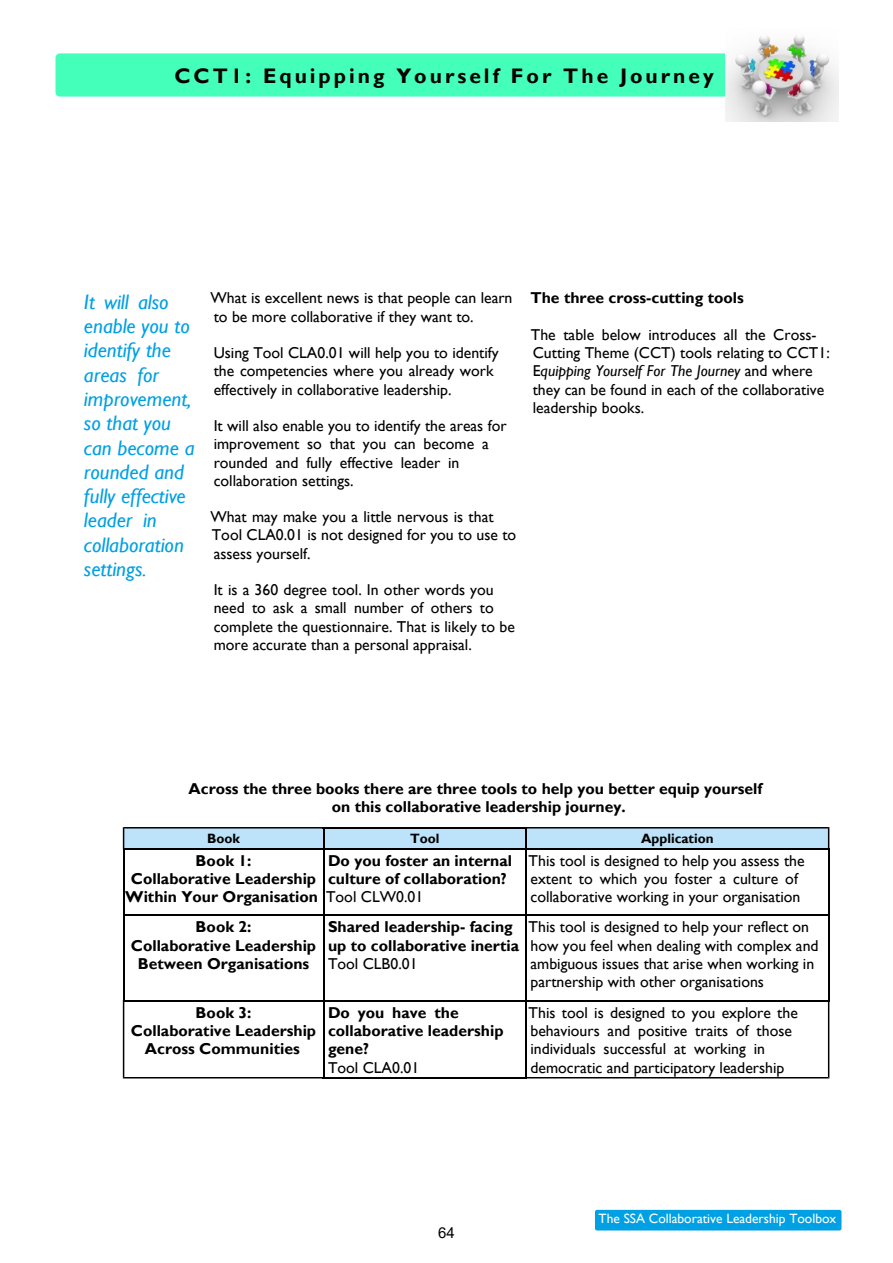
<style>
.page{position:relative;width:893px;height:1263px;background:#fff}
.page>*{position:absolute;margin:0;border:0;box-sizing:border-box;transform-origin:0 0}
.t1{font:italic 21px/24.3px "Gill Sans";color:#00a0e4}
.t2{font:700 21px "Gill Sans";letter-spacing:.145em;color:#000}
.t3{font:15.75px/18.3px "Gill Sans";color:#000}
.t4{font:700 15.75px/18.3px "Gill Sans";color:#000;text-align:center}
.t5{font:15px "Arial";color:#000}
.t6{font:13.5px "Gill Sans";color:#fff}
.t7{font:700 13.5px "Gill Sans";color:#000}
.s1{font-style:italic}
</style>
<div class="page">
<div style="left:56px;top:53px;width:783px;height:44px;background:#43ffba;border-radius:4px"></div>
<img style="left:726px;top:36px;width:113px;height:86px">
<div style="left:595px;top:1210px;width:246px;height:20px;background:#00a0e4;border-radius:2px"></div>
<div style="left:323px;top:828px;width:203px;height:21px;background:#bce3fa"></div>
<hr style="left:323px;top:827px;width:204px;height:1px;background:#000">
<hr style="left:323px;top:848px;width:204px;height:1px;background:#000">
<hr style="left:123px;top:914px;width:201px;height:2px;background:#000">
<hr style="left:323px;top:914px;width:204px;height:2px;background:#000">
<hr style="left:525px;top:914px;width:304px;height:2px;background:#000">
<hr style="left:323px;top:1000px;width:204px;height:1px;background:#000">
<hr style="left:323px;top:1077px;width:204px;height:1px;background:#000">
<hr style="left:123px;top:848px;width:1px;height:68px;background:#000">
<hr style="left:123px;top:914px;width:1px;height:87px;background:#000">
<svg style="left:123px;top:1000px;width:200px;height:78px"></svg>
<svg style="left:123px;top:827px;width:201px;height:22px;background:#a4c6da"></svg>
<hr style="left:323px;top:848px;width:1px;height:68px;background:#000">
<hr style="left:323px;top:914px;width:1px;height:87px;background:#000">
<hr style="left:323px;top:1000px;width:1px;height:78px;background:#000">
<hr style="left:525px;top:848px;width:2px;height:68px;background:#000">
<hr style="left:525px;top:914px;width:2px;height:87px;background:#000">
<svg style="left:525px;top:827px;width:304px;height:22px;background:#a4c7db"></svg>
<hr style="left:828px;top:848px;width:1px;height:68px;background:#000">
<hr style="left:828px;top:914px;width:1px;height:87px;background:#000">
<svg style="left:525px;top:1000px;width:304px;height:78px"></svg>
<h1 class="t2" style="left:174px;top:68px;width:541px">CCT1: Equipping Yourself For The Journey</h1>
<h1 class="t1" style="left:84px;top:292px;width:112px">It will also enable you to identify the areas for improvement, so that you can become a rounded and fully effective leader in collaboration settings.</h1>
<p class="t3" style="left:210px;top:291px;width:304px">What is excellent news is that people can learn to be more collaborative if they want to.</p>
<p class="t3" style="left:214px;top:345px;width:287px">Using Tool CLA0.01 will help you to identify the competencies where you already work effectively in collaborative leadership.</p>
<p class="t3" style="left:214px;top:418px;width:294px">It will also enable you to identify the areas for improvement so that you can become a rounded and fully effective leader in collaboration settings.</p>
<p class="t3" style="left:210px;top:509px;width:307px">What may make you a little nervous is that<br>Tool CLA0.01 is not designed for you to use to assess yourself.</p>
<p class="t3" style="left:214px;top:582px;width:303px">It is a 360 degree tool. In other words you need to ask a small number of others to complete the questionnaire. That is likely to be more accurate than a personal appraisal.</p>
<p class="t4" style="left:530px;top:291px;width:215px">The three cross-cutting tools</p>
<p class="t3" style="left:531px;top:327px;width:301px">The table below introduces all the Cross-Cutting Theme (CCT) tools relating to CCT1:<br>E<span class="s1">quipping Yourself For The Journey</span> and where they can be found in each of the collaborative leadership books.</p>
<p class="t4" style="left:189px;top:781px;width:575px">Across the three books there are three tools to help you better equip yourself on this collaborative leadership journey.</p>
<p class="t7" style="left:207px;top:833px;width:34px">Book</p>
<p class="t7" style="left:410px;top:833px;width:31px">Tool</p>
<p class="t7" style="left:641px;top:833px;width:74px">Application</p>
<p class="t4" style="left:125px;top:853px;width:194px">Book 1:<br>Collaborative Leadership<br>Within Your Organisation</p>
<p class="t4" style="left:328px;top:853px;width:186px;text-align:left">Do you foster an internal culture of collaboration?</p>
<p class="t3" style="left:529px;top:853px;width:278px">This tool is designed to help you assess the extent to which you foster a culture of collaborative working in your organisation</p>
<p class="t3" style="left:326px;top:889px;width:99px">Tool CLW0.01</p>
<p class="t4" style="left:131px;top:919px;width:187px">Book 2:<br>Collaborative Leadership<br>Between Organisations</p>
<p class="t4" style="left:328px;top:919px;width:193px;text-align:left">Shared leadership- facing up to collaborative inertia</p>
<p class="t3" style="left:328px;top:956px;width:91px">Tool CLB0.01</p>
<p class="t4" style="left:131px;top:1005px;width:187px">Book 3:<br>Collaborative Leadership<br>Across Communities</p>
<p class="t4" style="left:328px;top:1005px;width:177px;text-align:left">Do you have the collaborative leadership gene?</p>
<p class="t3" style="left:328px;top:1060px;width:93px">Tool CLA0.01</p>
<p class="t3" style="left:529px;top:919px;width:291px">This tool is designed to help your reflect on how you feel when dealing with complex and ambiguous issues that arise when working in partnership with other organisations</p>
<p class="t3" style="left:529px;top:1005px;width:271px">This tool is designed to you explore the behaviours and positive traits of those individuals successful at working in democratic and participatory leadership</p>
<p class="t5" style="left:438px;top:1227px;width:18px">64</p>
<p class="t6" style="left:598px;top:1214px;width:239px">The SSA Collaborative Leadership Toolbox</p>
</div>
